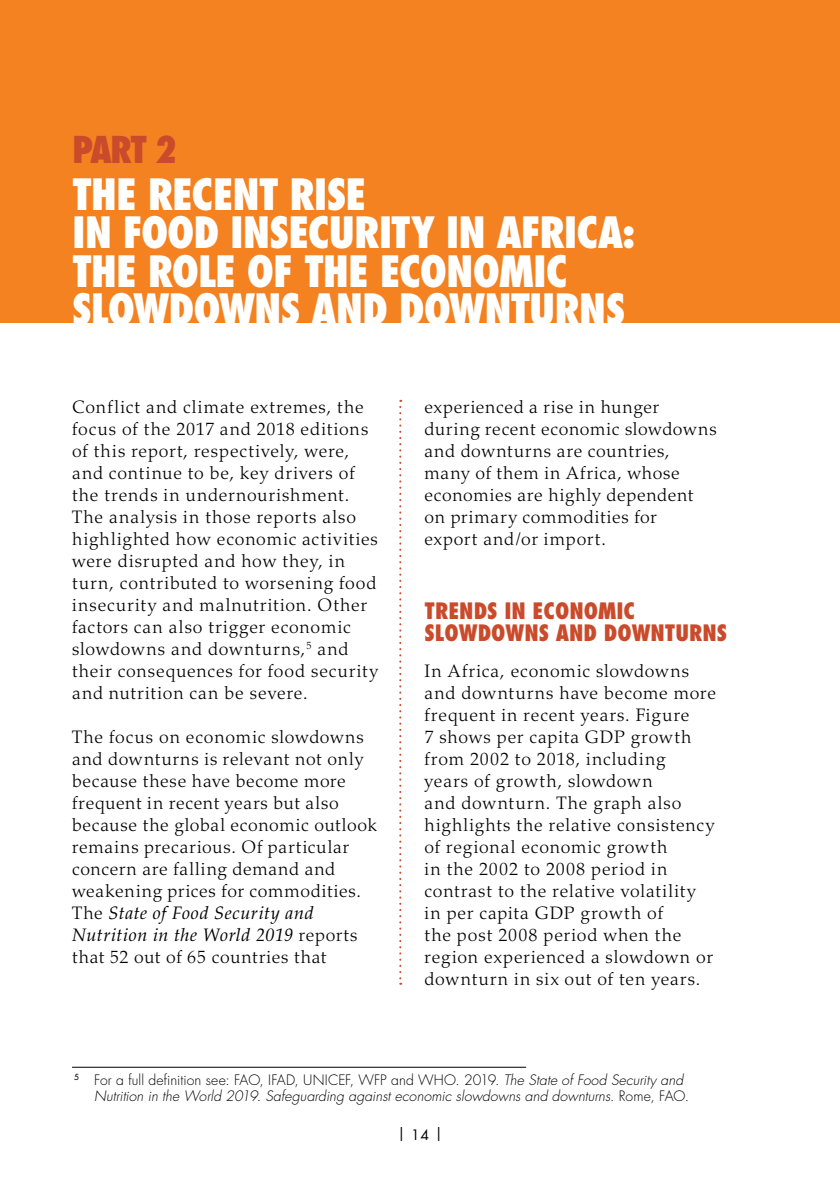
<style>
.page{position:relative;width:840px;height:1191px;background:#fff}
.page>*{position:absolute;margin:0;border:0;box-sizing:border-box;transform-origin:0 0}
.t1{font:800 condensed 42px/38px "Futura Std";letter-spacing:-.025em;color:#fff}
.t2{font:800 condensed 36px "Futura Std";color:#c94b2c}
.t3{font:800 condensed 22px/22px "Futura Std";color:#c94b2c}
.t4{font:300 18px/22px "Palatino LT Std";letter-spacing:.045em;color:#000}
.t5{font:italic 300 14px/16px "Futura Std";color:#000}
.t6{font:14px "Futura Std";color:#000}
.s1{font-weight:400;font-style:italic}
.s2{font-style:normal}
</style>
<div class="page">
<div style="left:0;top:0;width:839px;height:323px;background:#f58220"></div>
<svg style="left:399px;top:400px;width:2px;height:584px"></svg>
<hr style="left:72px;top:1067px;width:454px;height:1px;background:#000">
<h2 class="t2" style="left:72px;top:127px;width:106px">PART 2</h2>
<h1 class="t1" style="left:72px;top:176px;width:564px">THE RECENT RISE<br>IN FOOD INSECURITY IN AFRICA:<br>THE ROLE OF THE ECONOMIC<br>SLOWDOWNS AND DOWNTURNS</h1>
<p class="t4" style="left:72px;top:396px;width:307px">Conflict and climate extremes, the focus of the 2017 and 2018 editions of this report, respectively, were, and continue to be, key drivers of the trends in undernourishment.<br>The analysis in those reports also highlighted how economic activities were disrupted and how they, in turn, contributed to worsening food insecurity and malnutrition. Other factors can also trigger economic slowdowns and downturns,<sup>5</sup> and their consequences for food security and nutrition can be severe.</p>
<p class="t4" style="left:72px;top:726px;width:306px">The focus on economic slowdowns and downturns is relevant not only because these have become more frequent in recent years but also because the global economic outlook remains precarious. Of particular concern are falling demand and weakening prices for commodities.<br>The <span class="s1">State of Food Security and Nutrition in the World 2019</span> reports that 52 out of 65 countries that</p>
<p class="t4" style="left:424px;top:396px;width:293px">experienced a rise in hunger during recent economic slowdowns and downturns are countries, many of them in Africa, whose economies are highly dependent on primary commodities for<br>export and/or import.</p>
<p class="t3" style="left:424px;top:599px;width:304px">TRENDS IN ECONOMIC<br>SLOWDOWNS AND DOWNTURNS</p>
<p class="t4" style="left:424px;top:660px;width:293px">In Africa, economic slowdowns and downturns have become more frequent in recent years. Figure<br>7 shows per capita GDP growth from 2002 to 2018, including<br>years of growth, slowdown<br>and downturn. The graph also highlights the relative consistency of regional economic growth<br>in the 2002 to 2008 period in contrast to the relative volatility in per capita GDP growth of<br>the post 2008 period when the region experienced a slowdown or downturn in six out of ten years.</p>
<p class="t5" style="left:94px;top:1072px;width:596px;text-indent:-20px"><sup>5</sup> <span class="s2">For a full definition see: FAO, IFAD, UNICEF, WFP and WHO. 2019.</span> The State of Food Security and<br>Nutrition in the World 2019. Safeguarding against economic slowdowns and downturns<span class="s2">. Rome, FAO.</span></p>
<p class="t6" style="left:397px;top:1124px;width:47px">| 14 |</p>
</div>
